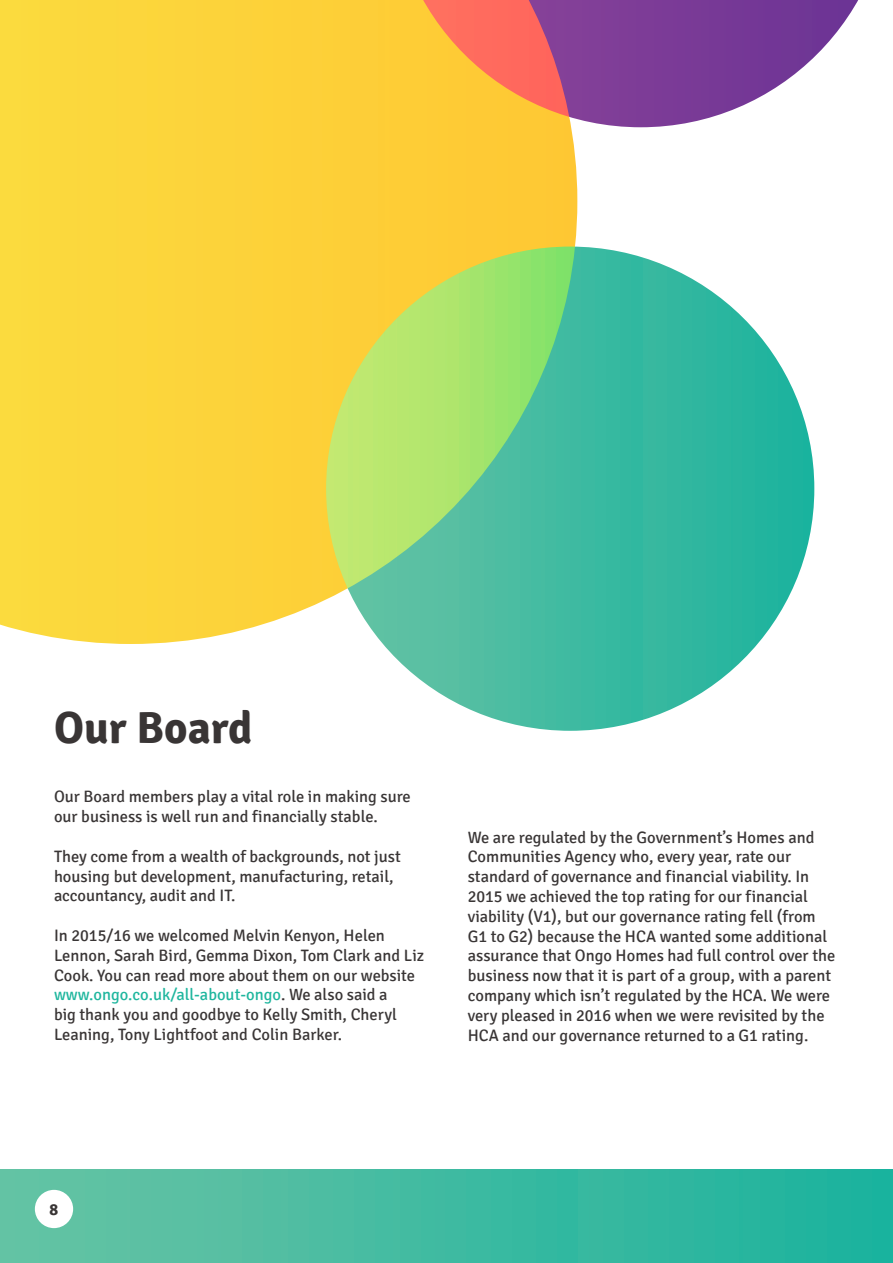
<style>
.page{position:relative;width:893px;height:1263px;background:#fff}
.page>*{position:absolute;margin:0;border:0;box-sizing:border-box;transform-origin:0 0}
.t1{font:700 45px "Signika";color:#393535}
.t2{font:16.5px/19.8px "Signika";color:#393535}
.t3{font:700 16.5px "Signika";color:#393535}
.s1{color:#1fb69e}
</style>
<div class="page">
<svg style="left:0;top:0;width:577px;height:644px;background:#fcd43d"></svg>
<svg style="left:391px;top:0;width:467px;height:127px;background:#ba7989"></svg>
<svg style="left:326px;top:247px;width:488px;height:484px;background:#56c493"></svg>
<div style="left:0;top:1169px;width:893px;height:94px;background:linear-gradient(to right,#68c3a4,#1ab29d)"></div>
<div style="left:35px;top:1190px;width:38px;height:38px;background:#fff;border-radius:50%"></div>
<h1 class="t1" style="left:54px;top:701px;width:200px">Our Board</h1>
<p class="t2" style="left:54px;top:787px;width:358px">Our Board members play a vital role in making sure our business is well run and financially stable.</p>
<p class="t2" style="left:54px;top:847px;width:348px">They come from a wealth of backgrounds, not just housing but development, manufacturing, retail, accountancy, audit and IT.</p>
<p class="t2" style="left:54px;top:926px;width:372px">In 2015/16 we welcomed Melvin Kenyon, Helen Lennon, Sarah Bird, Gemma Dixon, Tom Clark and Liz Cook. You can read more about them on our website <span class="s1">www.ongo.co.uk/all-about-ongo</span>. We also said a<br>big thank you and goodbye to Kelly Smith, Cheryl Leaning, Tony Lightfoot and Colin Barker.</p>
<p class="t2" style="left:468px;top:827px;width:369px">We are regulated by the Government’s Homes and Communities Agency who, every year, rate our standard of governance and financial viability. In 2015 we achieved the top rating for our financial viability (V1), but our governance rating fell (from G1 to G2) because the HCA wanted some additional assurance that Ongo Homes had full control over the business now that it is part of a group, with a parent company which isn’t regulated by the HCA. We were very pleased in 2016 when we were revisited by the HCA and our governance returned to a G1 rating.</p>
<p class="t3" style="left:50px;top:1199px;width:10px">8</p>
</div>
